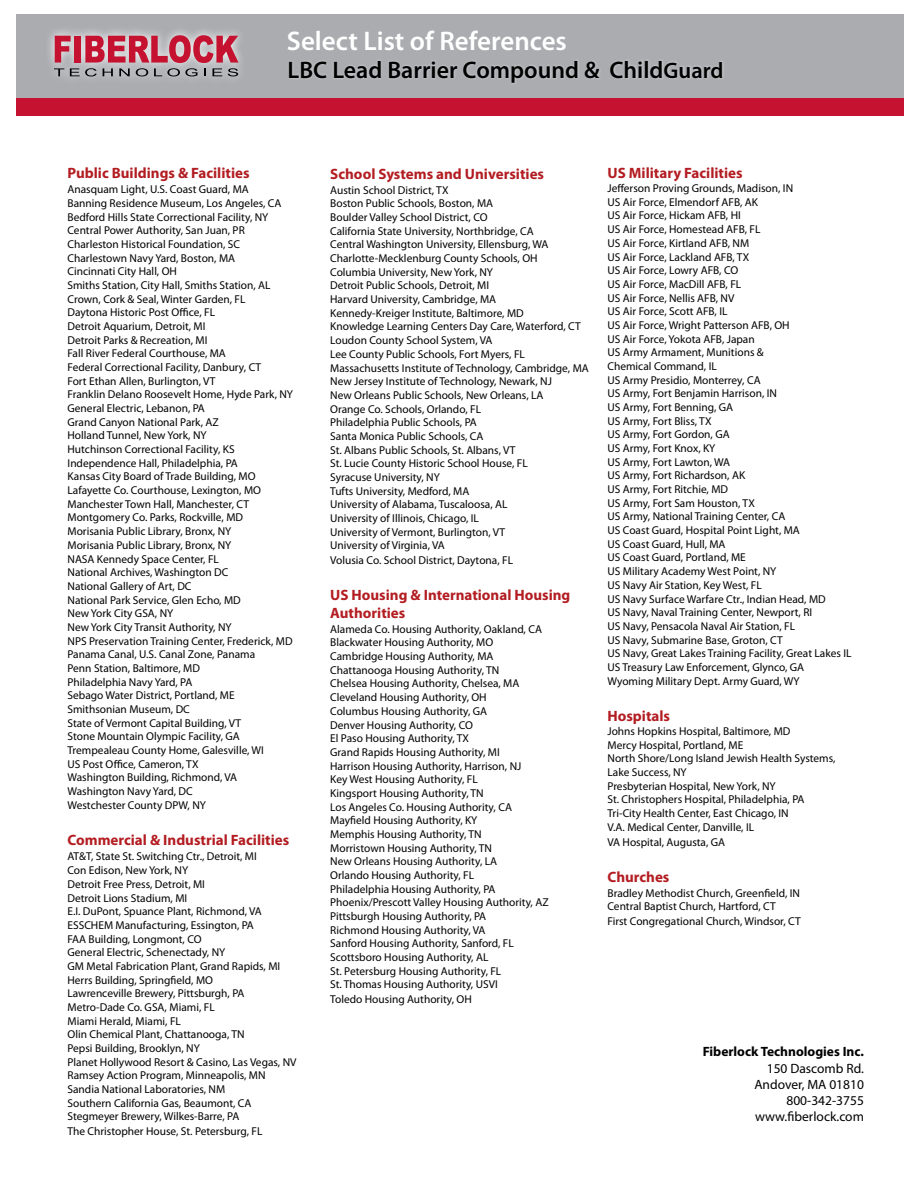
<style>
.page{position:relative;width:918px;height:1188px;background:#fff}
.page>*{position:absolute;margin:0;border:0;box-sizing:border-box;transform-origin:0 0}
.t1{font:600 27px "Myriad Pro";color:#fff}
.t2{font:600 24px "Myriad Pro";color:#000}
.t3{font:700 15px/18px "Myriad Pro";color:#b31d22}
.t4{font:13.5px/16.2px "Myriad Pro";color:#000;text-align:right}
.t5{font:700 13.5px "Myriad Pro";color:#000}
.t6{font:11.4px/13.6px "Myriad Pro";color:#000}
.s1{font-size:22.5px}
</style>
<div class="page">
<div style="left:16px;top:14px;width:888px;height:94px;background:#aaacb0"></div>
<div style="left:16px;top:99px;width:888px;height:17px;background:#c41230"></div>
<svg style="left:49px;top:30px;width:192px;height:48px;fill:#b5b7ba"></svg>
<svg style="left:54px;top:35px;width:184px;height:41px"></svg>
<div style="left:287px;top:59px;width:438px;height:26px;background:#fff;opacity:.5"></div>
<h1 class="t1" style="left:287px;top:24px;width:281px">Select List of References</h1>
<h2 class="t2" style="left:288px;top:55px;width:438px">LBC Lead Barrier Compound &amp; Child<span class="s1">Guard</span></h2>
<h3 class="t3" style="left:68px;top:164px;width:184px">Public Buildings &amp; Facilities</h3>
<p class="t6" style="left:68px;top:182px;width:227px">Anasquam Light, U.S. Coast Guard, MA<br>Banning Residence Museum, Los Angeles, CA Bedford Hills State Correctional Facility, NY Central Power Authority, San Juan, PR Charleston Historical Foundation, SC Charlestown Navy Yard, Boston, MA<br>Cincinnati City Hall, OH<br>Smiths Station, City Hall, Smiths Station, AL Crown, Cork &amp; Seal, Winter Garden, FL<br>Daytona Historic Post Office, FL<br>Detroit Aquarium, Detroit, MI<br>Detroit Parks &amp; Recreation, MI<br>Fall River Federal Courthouse, MA<br>Federal Correctional Facility, Danbury, CT<br>Fort Ethan Allen, Burlington, VT<br>Franklin Delano Roosevelt Home, Hyde Park, NY General Electric, Lebanon, PA<br>Grand Canyon National Park, AZ<br>Holland Tunnel, New York, NY<br>Hutchinson Correctional Facility, KS Independence Hall, Philadelphia, PA<br>Kansas City Board of Trade Building, MO Lafayette Co. Courthouse, Lexington, MO Manchester Town Hall, Manchester, CT Montgomery Co. Parks, Rockville, MD<br>Morisania Public Library, Bronx, NY<br>Morisania Public Library, Bronx, NY<br>NASA Kennedy Space Center, FL<br>National Archives, Washington DC<br>National Gallery of Art, DC<br>National Park Service, Glen Echo, MD<br>New York City GSA, NY<br>New York City Transit Authority, NY<br>NPS Preservation Training Center, Frederick, MD Panama Canal, U.S. Canal Zone, Panama<br>Penn Station, Baltimore, MD<br>Philadelphia Navy Yard, PA<br>Sebago Water District, Portland, ME Smithsonian Museum, DC<br>State of Vermont Capital Building, VT<br>Stone Mountain Olympic Facility, GA Trempealeau County Home, Galesville, WI<br>US Post Office, Cameron, TX<br>Washington Building, Richmond, VA Washington Navy Yard, DC<br>Westchester County DPW, NY</p>
<h3 class="t3" style="left:68px;top:831px;width:223px">Commercial &amp; Industrial Facilities</h3>
<p class="t6" style="left:68px;top:850px;width:231px">AT&amp;T, State St. Switching Ctr., Detroit, MI<br>Con Edison, New York, NY<br>Detroit Free Press, Detroit, MI<br>Detroit Lions Stadium, MI<br>E.I. DuPont, Spuance Plant, Richmond, VA ESSCHEM Manufacturing, Essington, PA<br>FAA Building, Longmont, CO<br>General Electric, Schenectady, NY<br>GM Metal Fabrication Plant, Grand Rapids, MI Herrs Building, Springfield, MO<br>Lawrenceville Brewery, Pittsburgh, PA Metro-Dade Co. GSA, Miami, FL<br>Miami Herald, Miami, FL<br>Olin Chemical Plant, Chattanooga, TN<br>Pepsi Building, Brooklyn, NY<br>Planet Hollywood Resort &amp; Casino, Las Vegas, NV Ramsey Action Program, Minneapolis, MN Sandia National Laboratories, NM<br>Southern California Gas, Beaumont, CA Stegmeyer Brewery, Wilkes-Barre, PA<br>The Christopher House, St. Petersburg, FL</p>
<h3 class="t3" style="left:330px;top:164px;width:215px">School Systems and Universities</h3>
<p class="t6" style="left:330px;top:183px;width:260px">Austin School District, TX<br>Boston Public Schools, Boston, MA<br>Boulder Valley School District, CO<br>California State University, Northbridge, CA<br>Central Washington University, Ellensburg, WA Charlotte-Mecklenburg County Schools, OH<br>Columbia University, New York, NY<br>Detroit Public Schools, Detroit, MI<br>Harvard University, Cambridge, MA<br>Kennedy-Kreiger Institute, Baltimore, MD<br>Knowledge Learning Centers Day Care, Waterford, CT Loudon County School System, VA<br>Lee County Public Schools, Fort Myers, FL Massachusetts Institute of Technology, Cambridge, MA New Jersey Institute of Technology, Newark, NJ<br>New Orleans Public Schools, New Orleans, LA<br>Orange Co. Schools, Orlando, FL<br>Philadelphia Public Schools, PA<br>Santa Monica Public Schools, CA<br>St. Albans Public Schools, St. Albans, VT<br>St. Lucie County Historic School House, FL<br>Syracuse University, NY<br>Tufts University, Medford, MA<br>University of Alabama, Tuscaloosa, AL<br>University of Illinois, Chicago, IL<br>University of Vermont, Burlington, VT<br>University of Virginia, VA<br>Volusia Co. School District, Daytona, FL</p>
<h3 class="t3" style="left:330px;top:585px;width:242px">US Housing &amp; International Housing<br>Authorities</h3>
<p class="t6" style="left:330px;top:622px;width:220px">Alameda Co. Housing Authority, Oakland, CA Blackwater Housing Authority, MO Cambridge Housing Authority, MA Chattanooga Housing Authority, TN<br>Chelsea Housing Authority, Chelsea, MA Cleveland Housing Authority, OH<br>Columbus Housing Authority, GA<br>Denver Housing Authority, CO<br>El Paso Housing Authority, TX<br>Grand Rapids Housing Authority, MI<br>Harrison Housing Authority, Harrison, NJ<br>Key West Housing Authority, FL<br>Kingsport Housing Authority, TN<br>Los Angeles Co. Housing Authority, CA Mayfield Housing Authority, KY<br>Memphis Housing Authority, TN<br>Morristown Housing Authority, TN<br>New Orleans Housing Authority, LA<br>Orlando Housing Authority, FL<br>Philadelphia Housing Authority, PA Phoenix/Prescott Valley Housing Authority, AZ Pittsburgh Housing Authority, PA<br>Richmond Housing Authority, VA<br>Sanford Housing Authority, Sanford, FL Scottsboro Housing Authority, AL<br>St. Petersburg Housing Authority, FL<br>St. Thomas Housing Authority, USVI<br>Toledo Housing Authority, OH</p>
<h3 class="t3" style="left:608px;top:164px;width:137px">US Military Facilities</h3>
<p class="t6" style="left:608px;top:181px;width:246px">Jefferson Proving Grounds, Madison, IN<br>US Air Force, Elmendorf AFB, AK<br>US Air Force, Hickam AFB, HI<br>US Air Force, Homestead AFB, FL<br>US Air Force, Kirtland AFB, NM<br>US Air Force, Lackland AFB, TX<br>US Air Force, Lowry AFB, CO<br>US Air Force, MacDill AFB, FL<br>US Air Force, Nellis AFB, NV<br>US Air Force, Scott AFB, IL<br>US Air Force, Wright Patterson AFB, OH<br>US Air Force, Yokota AFB, Japan<br>US Army Armament, Munitions &amp;<br>Chemical Command, IL<br>US Army Presidio, Monterrey, CA<br>US Army, Fort Benjamin Harrison, IN<br>US Army, Fort Benning, GA<br>US Army, Fort Bliss, TX<br>US Army, Fort Gordon, GA<br>US Army, Fort Knox, KY<br>US Army, Fort Lawton, WA<br>US Army, Fort Richardson, AK<br>US Army, Fort Ritchie, MD<br>US Army, Fort Sam Houston, TX<br>US Army, National Training Center, CA<br>US Coast Guard, Hospital Point Light, MA<br>US Coast Guard, Hull, MA<br>US Coast Guard, Portland, ME<br>US Military Academy West Point, NY<br>US Navy Air Station, Key West, FL<br>US Navy Surface Warfare Ctr., Indian Head, MD<br>US Navy, Naval Training Center, Newport, RI<br>US Navy, Pensacola Naval Air Station, FL<br>US Navy, Submarine Base, Groton, CT<br>US Navy, Great Lakes Training Facility, Great Lakes IL<br>US Treasury Law Enforcement, Glynco, GA<br>Wyoming Military Dept. Army Guard, WY</p>
<h3 class="t3" style="left:608px;top:707px;width:64px">Hospitals</h3>
<p class="t6" style="left:608px;top:724px;width:230px">Johns Hopkins Hospital, Baltimore, MD<br>Mercy Hospital, Portland, ME<br>North Shore/Long Island Jewish Health Systems, Lake Success, NY<br>Presbyterian Hospital, New York, NY<br>St. Christophers Hospital, Philadelphia, PA Tri-City Health Center, East Chicago, IN<br>V.A. Medical Center, Danville, IL</p>
<p class="t6" style="left:608px;top:835px;width:119px">VA Hospital, Augusta, GA</p>
<h3 class="t3" style="left:608px;top:867px;width:63px">Churches</h3>
<p class="t6" style="left:608px;top:886px;width:195px;line-height:14.1px">Bradley Methodist Church, Greenfield, IN<br>Central Baptist Church, Hartford, CT<br>First Congregational Church, Windsor, CT</p>
<p class="t5" style="left:703px;top:1043px;width:163px">Fiberlock Technologies Inc.</p>
<p class="t4" style="left:754px;top:1060px;width:111px">150 Dascomb Rd.<br>Andover, MA 01810<br>800-342-3755 www.fiberlock.com</p>
</div>
